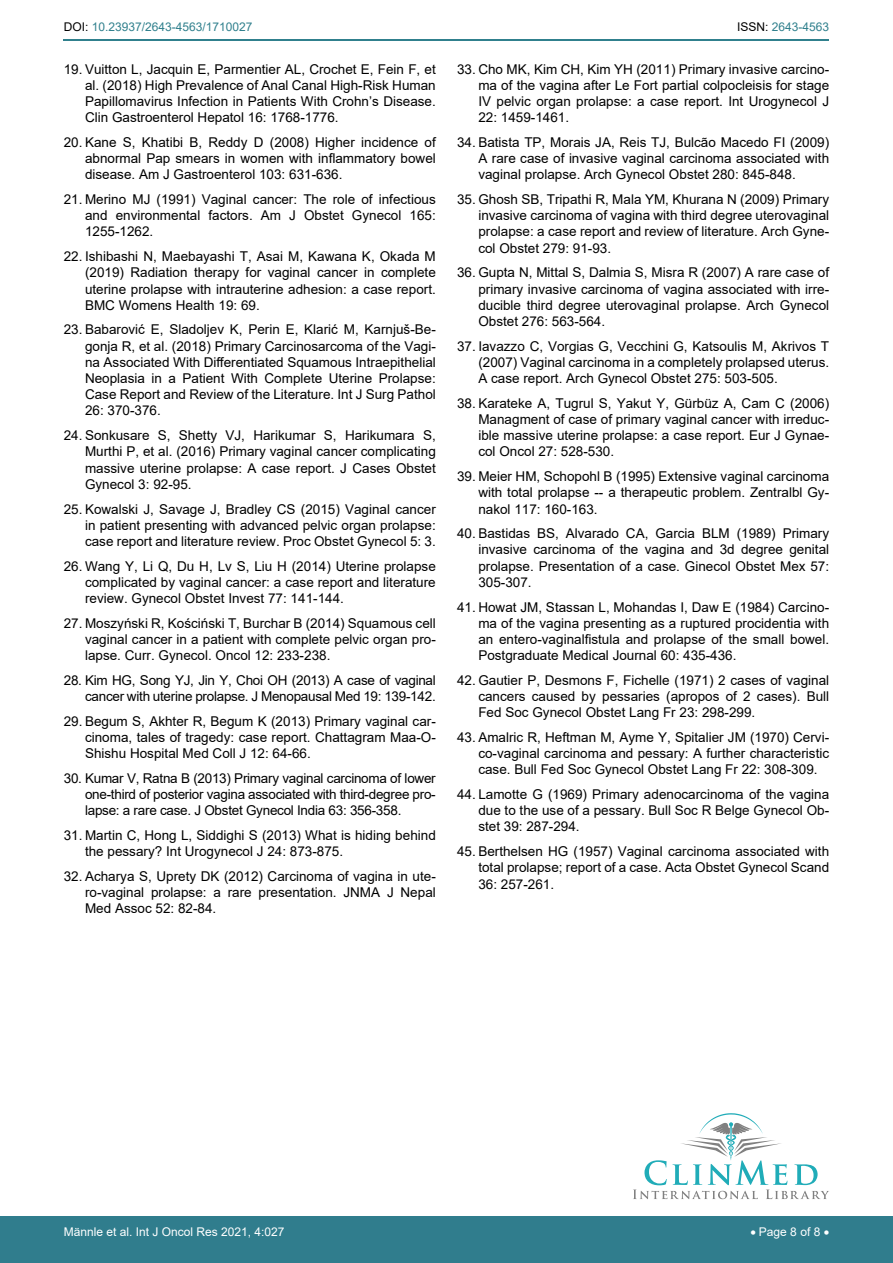
<style>
.page{position:relative;width:893px;height:1263px;background:#fff}
.page>*{position:absolute;margin:0;border:0;box-sizing:border-box;transform-origin:0 0}
.t1{font:13.5px/16.2px "Arial";color:#000;text-align:justify}
.t2{font:13.5px/16.2px "Arial";letter-spacing:-.02em;color:#000;text-align:right}
.t3{font:12px "Arial";color:#30808d}
.t4{font:12px "Arial";color:#fff}
.s1{color:#000}
</style>
<div class="page">
<hr style="left:64px;top:40px;width:765px;height:1px;background:#30808d">
<div style="left:0;top:1217px;width:893px;height:46px;background:#307d8d"></div>
<svg style="left:633px;top:1113px;width:196px;height:86px"></svg>
<p class="t3" style="left:64px;top:19px;width:190px"><span class="s1">DOI:</span> 10.23937/2643-4563/1710027</p>
<p class="t3" style="left:737px;top:19px;width:94px"><span class="s1">ISSN:</span> 2643-4563</p>
<p class="t1" style="left:85px;top:61px;width:352px;text-indent:-21px">19. Vuitton L, Jacquin E, Parmentier AL, Crochet E, Fein F, et al. (2018) High Prevalence of Anal Canal High-Risk Human Papillomavirus Infection in Patients With Crohn’s Disease.<br>Clin Gastroenterol Hepatol 16: 1768-1776.</p>
<p class="t1" style="left:85px;top:134px;width:352px;text-indent:-21px">20. Kane S, Khatibi B, Reddy D (2008) Higher incidence of abnormal Pap smears in women with inflammatory bowel disease. Am J Gastroenterol 103: 631-636.</p>
<p class="t1" style="left:85px;top:191px;width:352px;text-indent:-21px">21. Merino MJ (1991) Vaginal cancer: The role of infectious and environmental factors. Am J Obstet Gynecol 165:<br>1255-1262.</p>
<p class="t1" style="left:85px;top:248px;width:352px;text-indent:-21px">22. Ishibashi N, Maebayashi T, Asai M, Kawana K, Okada M (2019) Radiation therapy for vaginal cancer in complete uterine prolapse with intrauterine adhesion: a case report.<br>BMC Womens Health 19: 69.</p>
<p class="t1" style="left:85px;top:322px;width:352px;text-indent:-21px">23. Babarović E, Sladoljev K, Perin E, Klarić M, Karnjuš-Be&shy;gonja R, et al. (2018) Primary Carcinosarcoma of the Vagi&shy;na Associated With Differentiated Squamous Intraepithelial Neoplasia in a Patient With Complete Uterine Prolapse:<br>Case Report and Review of the Literature. Int J Surg Pathol 26: 370-376.</p>
<p class="t1" style="left:85px;top:427px;width:352px;text-indent:-21px">24. Sonkusare S, Shetty VJ, Harikumar S, Harikumara S, Murthi P, et al. (2016) Primary vaginal cancer complicating massive uterine prolapse: A case report. J Cases Obstet Gynecol 3: 92-95.</p>
<p class="t1" style="left:85px;top:501px;width:352px;text-indent:-21px">25. Kowalski J, Savage J, Bradley CS (2015) Vaginal cancer in patient presenting with advanced pelvic organ prolapse: case report and literature review. Proc Obstet Gynecol 5: 3.</p>
<p class="t1" style="left:85px;top:558px;width:352px;text-indent:-21px">26. Wang Y, Li Q, Du H, Lv S, Liu H (2014) Uterine prolapse complicated by vaginal cancer: a case report and literature review. Gynecol Obstet Invest 77: 141-144.</p>
<p class="t1" style="left:85px;top:615px;width:352px;text-indent:-21px">27. Moszyński R, Kościński T, Burchar B (2014) Squamous cell vaginal cancer in a patient with complete pelvic organ pro&shy;lapse. Curr. Gynecol. Oncol 12: 233-238.</p>
<p class="t2" style="left:64px;top:672px;width:374px">28. Kim HG, Song YJ, Jin Y, Choi OH (2013) A case of vaginal cancer with uterine prolapse. J Menopausal Med 19: 139-142.</p>
<p class="t1" style="left:85px;top:713px;width:352px;text-indent:-21px">29. Begum S, Akhter R, Begum K (2013) Primary vaginal car&shy;cinoma, tales of tragedy: case report. Chattagram Maa-O-Shishu Hospital Med Coll J 12: 64-66.</p>
<p class="t1" style="left:85px;top:770px;width:352px;text-indent:-21px">30. Kumar V, Ratna B (2013) Primary vaginal carcinoma of lower one-third of posterior vagina associated with third-degree pro&shy;lapse: a rare case. J Obstet Gynecol India 63: 356-358.</p>
<p class="t1" style="left:85px;top:827px;width:352px;text-indent:-21px">31. Martin C, Hong L, Siddighi S (2013) What is hiding behind the pessary? Int Urogynecol J 24: 873-875.</p>
<p class="t1" style="left:85px;top:868px;width:352px;text-indent:-21px">32. Acharya S, Uprety DK (2012) Carcinoma of vagina in ute&shy;ro-vaginal prolapse: a rare presentation. JNMA J Nepal Med Assoc 52: 82-84.</p>
<p class="t1" style="left:478px;top:61px;width:352px;text-indent:-21px">33. Cho MK, Kim CH, Kim YH (2011) Primary invasive carcino&shy;ma of the vagina after Le Fort partial colpocleisis for stage IV pelvic organ prolapse: a case report. Int Urogynecol J 22: 1459-1461.</p>
<p class="t1" style="left:478px;top:134px;width:352px;text-indent:-21px">34. Batista TP, Morais JA, Reis TJ, Bulcão Macedo FI (2009)<br>A rare case of invasive vaginal carcinoma associated with vaginal prolapse. Arch Gynecol Obstet 280: 845-848.</p>
<p class="t1" style="left:478px;top:191px;width:352px;text-indent:-21px">35. Ghosh SB, Tripathi R, Mala YM, Khurana N (2009) Primary invasive carcinoma of vagina with third degree uterovaginal prolapse: a case report and review of literature. Arch Gyne&shy;col Obstet 279: 91-93.</p>
<p class="t1" style="left:478px;top:264px;width:352px;text-indent:-21px">36. Gupta N, Mittal S, Dalmia S, Misra R (2007) A rare case of primary invasive carcinoma of vagina associated with irre&shy;ducible third degree uterovaginal prolapse. Arch Gynecol Obstet 276: 563-564.</p>
<p class="t1" style="left:478px;top:338px;width:352px;text-indent:-21px">37. Iavazzo C, Vorgias G, Vecchini G, Katsoulis M, Akrivos T (2007) Vaginal carcinoma in a completely prolapsed uterus.<br>A case report. Arch Gynecol Obstet 275: 503-505.</p>
<p class="t1" style="left:478px;top:395px;width:352px;text-indent:-21px">38. Karateke A, Tugrul S, Yakut Y, Gürbüz A, Cam C (2006)<br>Managment of case of primary vaginal cancer with irreduc&shy;ible massive uterine prolapse: a case report. Eur J Gynae&shy;col Oncol 27: 528-530.</p>
<p class="t1" style="left:478px;top:468px;width:352px;text-indent:-21px">39. Meier HM, Schopohl B (1995) Extensive vaginal carcinoma with total prolapse -- a therapeutic problem. Zentralbl Gy&shy;nakol 117: 160-163.</p>
<p class="t1" style="left:478px;top:525px;width:352px;text-indent:-21px">40. Bastidas BS, Alvarado CA, Garcia BLM (1989) Primary invasive carcinoma of the vagina and 3d degree genital prolapse. Presentation of a case. Ginecol Obstet Mex 57:<br>305-307.</p>
<p class="t1" style="left:478px;top:599px;width:352px;text-indent:-21px">41. Howat JM, Stassan L, Mohandas I, Daw E (1984) Carcino&shy;ma of the vagina presenting as a ruptured procidentia with an entero-vaginalfistula and prolapse of the small bowel.<br>Postgraduate Medical Journal 60: 435-436.</p>
<p class="t1" style="left:478px;top:672px;width:352px;text-indent:-21px">42. Gautier P, Desmons F, Fichelle (1971) 2 cases of vaginal cancers caused by pessaries (apropos of 2 cases). Bull Fed Soc Gynecol Obstet Lang Fr 23: 298-299.</p>
<p class="t1" style="left:478px;top:729px;width:352px;text-indent:-21px">43. Amalric R, Heftman M, Ayme Y, Spitalier JM (1970) Cervi&shy;co-vaginal carcinoma and pessary: A further characteristic case. Bull Fed Soc Gynecol Obstet Lang Fr 22: 308-309.</p>
<p class="t1" style="left:478px;top:786px;width:352px;text-indent:-21px">44. Lamotte G (1969) Primary adenocarcinoma of the vagina due to the use of a pessary. Bull Soc R Belge Gynecol Ob&shy;stet 39: 287-294.</p>
<p class="t1" style="left:478px;top:843px;width:352px;text-indent:-21px">45. Berthelsen HG (1957) Vaginal carcinoma associated with total prolapse; report of a case. Acta Obstet Gynecol Scand 36: 257-261.</p>
<p class="t4" style="left:64px;top:1223px;width:222px">Männle et al. Int J Oncol Res 2021, 4:027</p>
<p class="t4" style="left:750px;top:1223px;width:80px">• Page 8 of 8 •</p>
</div>
